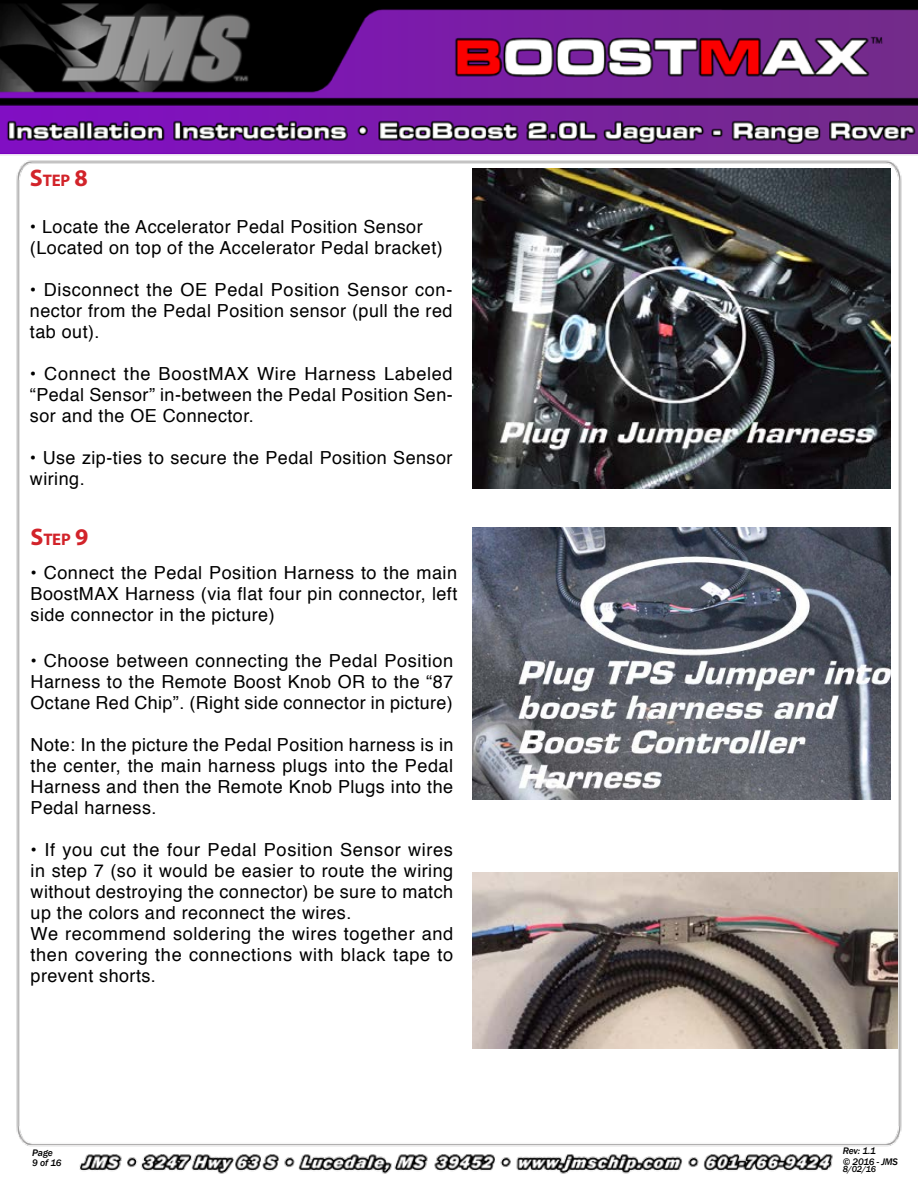
<style>
.page{position:relative;width:918px;height:1188px;background:#fff}
.page>*{position:absolute;margin:0;border:0;box-sizing:border-box;transform-origin:0 0}
.t1{font:18px/21px "Helvetica";letter-spacing:.025em;color:#000;text-align:justify}
.t2{font:700 16.8px "Myriad Pro";letter-spacing:-.015em;color:#d2232a}
.t3{font:italic 500 9.75px/10.5px "Franklin Gothic";letter-spacing:-.01em;color:#000}
.t4{font:italic 500 9px "Franklin Gothic";color:#000}
.s1{font-size:24px}
</style>
<div class="page">
<img style="left:0;top:0;width:918px;height:1174px">
<img style="left:472px;top:527px;width:419px;height:273px">
<img style="left:472px;top:872px;width:425px;height:177px">
<img style="left:472px;top:168px;width:419px;height:320px">
<p class="t2" style="left:30px;top:170px;width:59px"><span class="s1">S</span>tep <span class="s1">8</span></p>
<p class="t1" style="left:30px;top:216px;width:414px">• Locate the Accelerator Pedal Position Sensor (Located on top of the Accelerator Pedal bracket)</p>
<p class="t1" style="left:30px;top:279px;width:424px">• Disconnect the OE Pedal Position Sensor con&shy;nector from the Pedal Position sensor (pull the red tab out).</p>
<p class="t1" style="left:30px;top:363px;width:424px">• Connect the BoostMAX Wire Harness Labeled “Pedal Sensor” in-between the Pedal Position Sen&shy;sor and the OE Connector.</p>
<p class="t1" style="left:30px;top:447px;width:424px">• Use zip-ties to secure the Pedal Position Sensor wiring.</p>
<p class="t2" style="left:31px;top:528px;width:59px"><span class="s1">S</span>tep <span class="s1">9</span></p>
<p class="t1" style="left:31px;top:563px;width:428px">• Connect the Pedal Position Harness to the main BoostMAX Harness (via flat four pin connector, left side connector in the picture)</p>
<p class="t1" style="left:31px;top:651px;width:424px">• Choose between connecting the Pedal Position Harness to the Remote Boost Knob OR to the “87<br>Octane Red Chip”. (Right side connector in picture)</p>
<p class="t1" style="left:31px;top:735px;width:424px">Note: In the picture the Pedal Position harness is in the center, the main harness plugs into the Pedal Harness and then the Remote Knob Plugs into the Pedal harness.</p>
<p class="t1" style="left:31px;top:840px;width:424px;text-align:left">• If you cut the four Pedal Position Sensor wires in step 7 (so it would be easier to route the wiring without destroying the connector) be sure to match up the colors and reconnect the wires.<br>We recommend soldering the wires together and then covering the connections with black tape to prevent shorts.</p>
<p class="t3" style="left:32px;top:1147px;width:31px">Page<br>9 of 16</p>
<p class="t3" style="left:843px;top:1146px;width:57px">Rev: 1.1<br>© 2016 - JMS</p>
<p class="t4" style="left:843px;top:1163px;width:35px">8/02/16</p>
</div>
